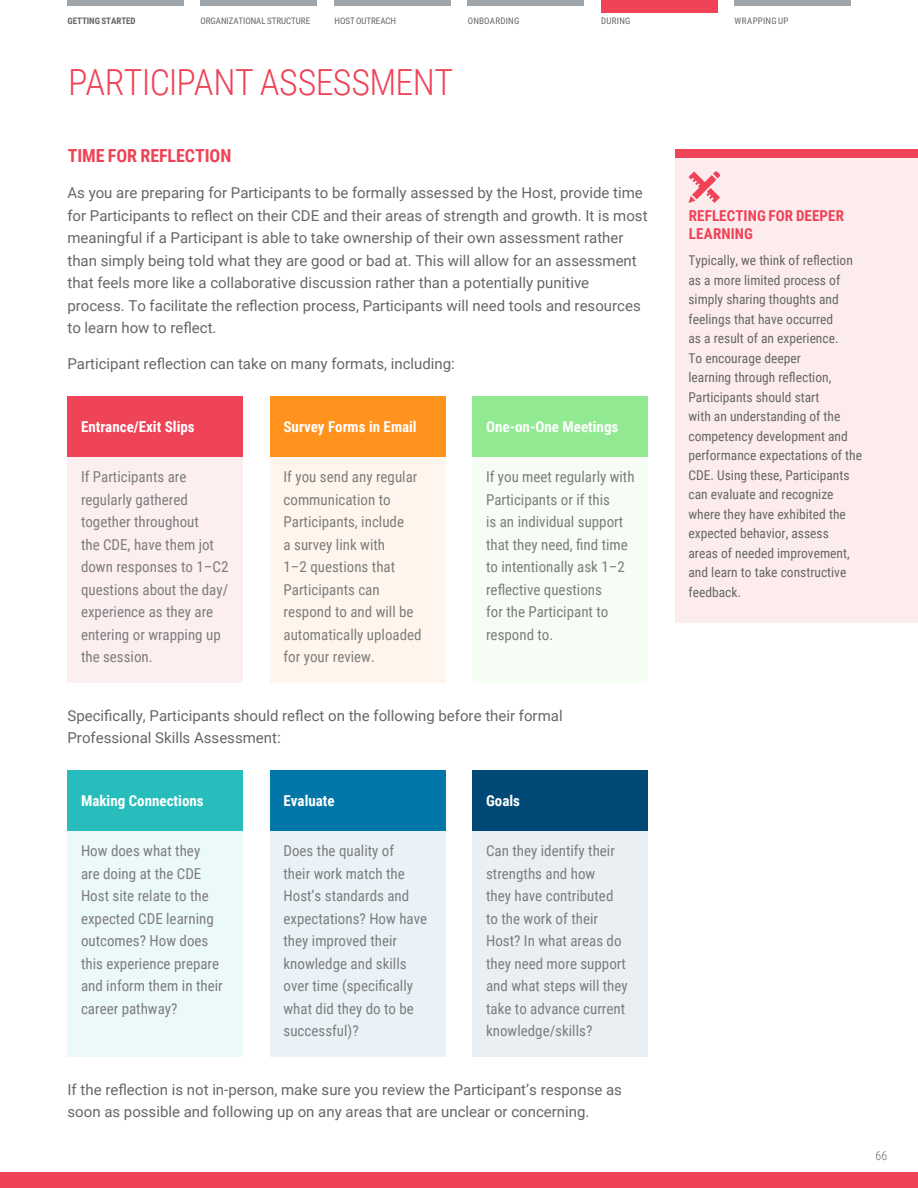
<style>
.page{position:relative;width:918px;height:1188px;background:#fff}
.page>*{position:absolute;margin:0;border:0;box-sizing:border-box;transform-origin:0 0}
.t1{font:300 36px "Roboto Condensed";letter-spacing:-.02em;color:#ef4357}
.t2{font:700 18px "Roboto Condensed";letter-spacing:-.005em;color:#ef4357}
.t3{font:15px/22.5px "Roboto Condensed";color:#666}
.t4{font:15px/22.5px "Roboto";color:#666}
.t5{font:700 15px "Roboto Condensed";color:#fff}
.t6{font:700 15px/18px "Roboto Condensed";letter-spacing:.005em;color:#ef4357}
.t7{font:13.5px/19.5px "Roboto Condensed";color:#666}
.t8{font:300 12px "Roboto Condensed";color:#666}
.t9{font:9px "Roboto Condensed";letter-spacing:-.005em;color:#666}
.t10{font:700 9px "Roboto Condensed";letter-spacing:-.005em;color:#666}
.t11{font:9px "Roboto Condensed";letter-spacing:.025em;color:#666}
.t12{font:9px "Roboto Condensed";letter-spacing:.03em;color:#666}
</style>
<div class="page">
<div style="left:0;top:1173px;width:918px;height:15px;background:#ef4357"></div>
<div style="left:601px;top:0;width:116px;height:12px;background:#ef4357"></div>
<div style="left:200px;top:0;width:116px;height:5px;background:#9fa6ab"></div>
<div style="left:67px;top:0;width:117px;height:5px;background:#9fa6ab"></div>
<div style="left:334px;top:0;width:117px;height:5px;background:#9fa6ab"></div>
<div style="left:468px;top:0;width:116px;height:5px;background:#9fa6ab"></div>
<div style="left:734px;top:0;width:117px;height:5px;background:#9fa6ab"></div>
<div style="left:68px;top:396px;width:175px;height:61px;background:#ef4357"></div>
<div style="left:270px;top:396px;width:176px;height:61px;background:#ff931e"></div>
<div style="left:68px;top:457px;width:175px;height:226px;background:#fdecee"></div>
<div style="left:270px;top:457px;width:176px;height:226px;background:#fff4e9"></div>
<div style="left:473px;top:396px;width:175px;height:61px;background:#91ea92"></div>
<div style="left:473px;top:457px;width:175px;height:226px;background:#f4fdf4"></div>
<div style="left:675px;top:157px;width:243px;height:466px;background:#fdecee"></div>
<svg style="left:688px;top:171px;width:32px;height:32px"></svg>
<div style="left:675px;top:149px;width:243px;height:8px;background:#ef4357"></div>
<div style="left:68px;top:770px;width:175px;height:61px;background:#27bdbc"></div>
<div style="left:270px;top:770px;width:176px;height:61px;background:#0077a8"></div>
<div style="left:68px;top:831px;width:175px;height:226px;background:#e9f8f8"></div>
<div style="left:270px;top:831px;width:176px;height:226px;background:#e6f1f6"></div>
<div style="left:473px;top:770px;width:175px;height:61px;background:#004976"></div>
<div style="left:473px;top:831px;width:175px;height:226px;background:#e6edf1"></div>
<p class="t10" style="left:68px;top:15px;width:70px">GETTING STARTED</p>
<p class="t9" style="left:201px;top:15px;width:111px">ORGANIZATIONAL STRUCTURE</p>
<p class="t9" style="left:334px;top:15px;width:63px">HOST OUTREACH</p>
<p class="t11" style="left:468px;top:15px;width:53px">ONBOARDING</p>
<p class="t9" style="left:601px;top:15px;width:31px">DURING</p>
<p class="t12" style="left:735px;top:15px;width:55px">WRAPPING UP</p>
<h1 class="t1" style="left:68px;top:57px;width:387px">PARTICIPANT ASSESSMENT</h1>
<p class="t2" style="left:68px;top:143px;width:165px">TIME FOR REFLECTION</p>
<p class="t4" style="left:67px;top:181px;width:582px">As you are preparing for Participants to be formally assessed by the Host, provide time for Participants to reflect on their CDE and their areas of strength and growth. It is most meaningful if a Participant is able to take ownership of their own assessment rather than simply being told what they are good or bad at. This will allow for an assessment that feels more like a collaborative discussion rather than a potentially punitive process. To facilitate the reflection process, Participants will need tools and resources to learn how to reflect.</p>
<p class="t4" style="left:67px;top:352px;width:389px">Participant reflection can take on many formats, including:</p>
<p class="t5" style="left:81px;top:417px;width:115px">Entrance/Exit Slips</p>
<p class="t5" style="left:284px;top:417px;width:135px">Survey Forms in Email</p>
<p class="t3" style="left:81px;top:465px;width:149px">If Participants are regularly gathered together throughout<br>the CDE, have them jot down responses to 1–C2 questions about the day/ experience as they are entering or wrapping up the session.</p>
<p class="t3" style="left:284px;top:465px;width:140px">If you send any regular communication to<br>Participants, include<br>a survey link with<br>1–2 questions that<br>Participants can respond to and will be automatically uploaded for your review.</p>
<p class="t5" style="left:486px;top:417px;width:134px">One-on-One Meetings</p>
<p class="t3" style="left:486px;top:465px;width:150px">If you meet regularly with<br>Participants or if this<br>is an individual support that they need, find time to intentionally ask 1–2 reflective questions<br>for the Participant to respond to.</p>
<p class="t4" style="left:68px;top:704px;width:497px">Specifically, Participants should reflect on the following before their formal<br>Professional Skills Assessment:</p>
<p class="t5" style="left:81px;top:791px;width:124px">Making Connections</p>
<p class="t5" style="left:284px;top:791px;width:53px">Evaluate</p>
<p class="t3" style="left:81px;top:839px;width:143px">How does what they<br>are doing at the CDE<br>Host site relate to the expected CDE learning outcomes? How does this experience prepare and inform them in their career pathway?</p>
<p class="t3" style="left:284px;top:839px;width:145px">Does the quality of<br>their work match the<br>Host’s standards and expectations? How have they improved their knowledge and skills over time (specifically what did they do to be successful)?</p>
<p class="t5" style="left:486px;top:791px;width:35px">Goals</p>
<p class="t3" style="left:486px;top:839px;width:143px">Can they identify their strengths and how<br>they have contributed to the work of their<br>Host? In what areas do they need more support and what steps will they take to advance current knowledge/skills?</p>
<p class="t4" style="left:68px;top:1078px;width:556px">If the reflection is not in-person, make sure you review the Participant’s response as soon as possible and following up on any areas that are unclear or concerning.</p>
<p class="t6" style="left:689px;top:206px;width:157px">REFLECTING FOR DEEPER<br>LEARNING</p>
<p class="t7" style="left:688px;top:250px;width:175px">Typically, we think of reflection as a more limited process of simply sharing thoughts and feelings that have occurred<br>as a result of an experience.<br>To encourage deeper<br>learning through reflection,<br>Participants should start<br>with an understanding of the competency development and performance expectations of the<br>CDE. Using these, Participants can evaluate and recognize where they have exhibited the expected behavior, assess<br>areas of needed improvement, and learn to take constructive feedback.</p>
<p class="t8" style="left:875px;top:1147px;width:13px">66</p>
</div>
